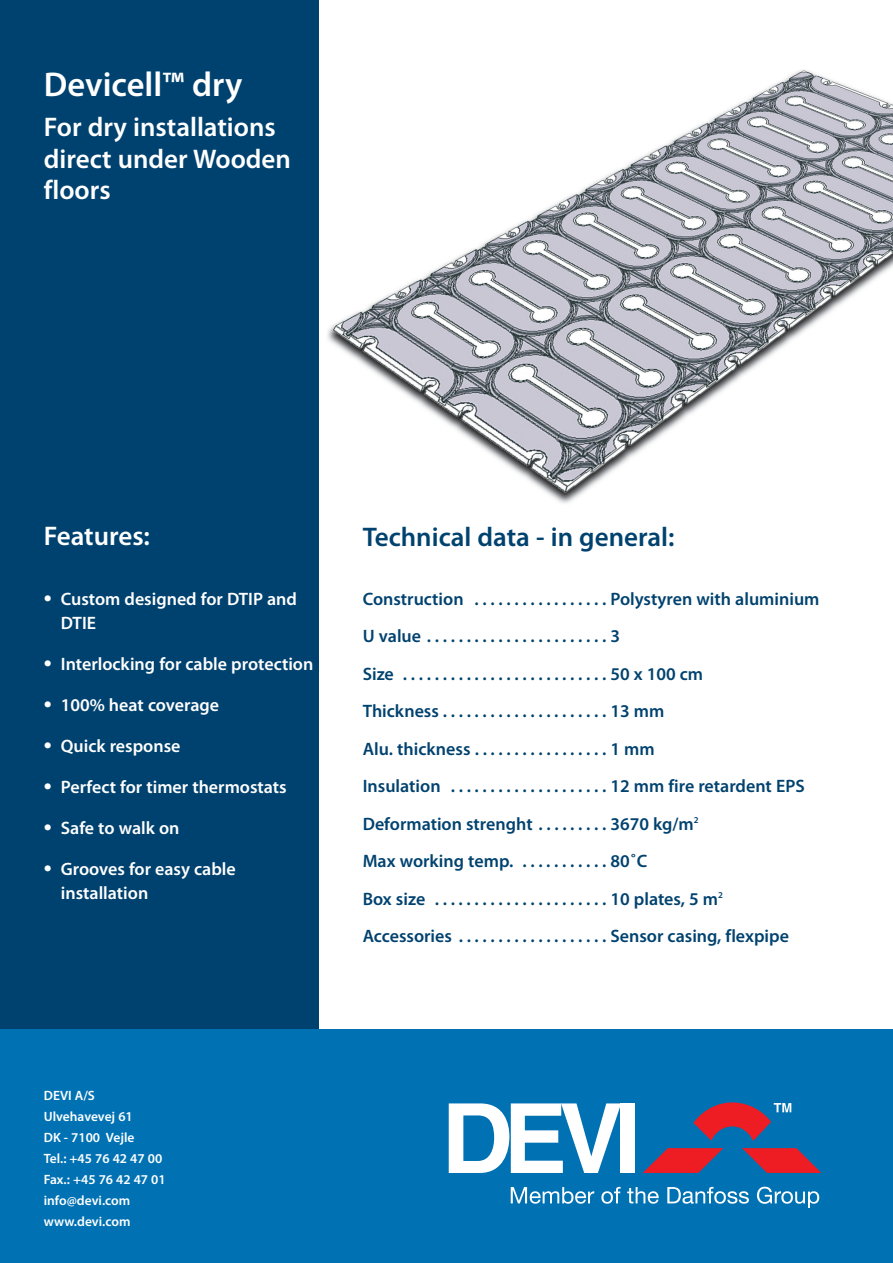
<style>
.page{position:relative;width:893px;height:1263px;background:#fff}
.page>*{position:absolute;margin:0;border:0;box-sizing:border-box;transform-origin:0 0}
.t1{font:600 34.5px "Myriad Pro";color:#fff}
.t2{font:600 27px/31.5px "Myriad Pro";color:#fff}
.t3{font:600 27px "Myriad Pro";color:#00426f}
.t4{font:600 18px/37.5px "Myriad Pro";color:#00426f}
.t5{font:600 18px/24px "Myriad Pro";color:#fff}
.t6{font:600 13.5px/21px "Myriad Pro";color:#fff}
.s1{font-size:25.5px}
</style>
<div class="page">
<img style="left:327px;top:70px;width:566px;height:433px">
<div style="left:0;top:0;width:319px;height:1263px;background:#00426f"></div>
<div style="left:0;top:1030px;width:893px;height:233px;background:#0072b4"></div>
<svg style="left:449px;top:1103px;width:171px;height:70px"></svg>
<div style="left:620px;top:1103px;width:14px;height:70px;background:#fff"></div>
<svg style="left:643px;top:1102px;width:178px;height:71px"></svg>
<svg style="left:511px;top:1187px;width:83px;height:17px"></svg>
<svg style="left:601px;top:1187px;width:20px;height:17px"></svg>
<svg style="left:627px;top:1187px;width:32px;height:17px"></svg>
<svg style="left:667px;top:1187px;width:82px;height:17px"></svg>
<svg style="left:757px;top:1187px;width:62px;height:21px"></svg>
<h1 class="t1" style="left:44px;top:71px;width:200px">Devicell™ dry</h1>
<h2 class="t2" style="left:44px;top:113px;width:249px">For dry installations direct under Wooden floors</h2>
<h2 class="t2" style="left:44px;top:522px;width:108px">Features:</h2>
<p class="t5" style="left:61px;top:588px;width:238px;text-indent:-17px"><span class="s1">•</span> Custom designed for DTIP and<br>DTIE</p>
<p class="t5" style="left:44px;top:653px;width:271px"><span class="s1">•</span> Interlocking for cable protection</p>
<p class="t5" style="left:44px;top:694px;width:177px"><span class="s1">•</span> 100% heat coverage</p>
<p class="t5" style="left:44px;top:735px;width:138px"><span class="s1">•</span> Quick response</p>
<p class="t5" style="left:44px;top:776px;width:244px"><span class="s1">•</span> Perfect for timer thermostats</p>
<p class="t5" style="left:44px;top:817px;width:137px"><span class="s1">•</span> Safe to walk on</p>
<p class="t5" style="left:61px;top:858px;width:177px;text-indent:-17px"><span class="s1">•</span> Grooves for easy cable installation</p>
<h2 class="t3" style="left:363px;top:527px;width:313px">Technical data - in general:</h2>
<p class="t4" style="left:363px;top:581px;width:458px">Construction . . . . . . . . . . . . . . . . . Polystyren with aluminium U value . . . . . . . . . . . . . . . . . . . . . . . 3<br>Size . . . . . . . . . . . . . . . . . . . . . . . . . . 50 x 100 cm<br>Thickness . . . . . . . . . . . . . . . . . . . . . 13 mm<br>Alu. thickness . . . . . . . . . . . . . . . . . 1 mm<br>Insulation . . . . . . . . . . . . . . . . . . . . 12 mm fire retardent EPS Deformation strenght . . . . . . . . . 3670 kg/m<sup>2<br></sup>Max working temp. . . . . . . . . . . . 80˚C<br>Box size . . . . . . . . . . . . . . . . . . . . . . 10 plates, 5 m<sup>2<br></sup>Accessories . . . . . . . . . . . . . . . . . . . Sensor casing, flexpipe</p>
<p class="t6" style="left:44px;top:1086px;width:123px">DEVI A/S<br>Ulvehavevej 61<br>DK - 7100 Vejle<br>Tel.: +45 76 42 47 00<br>Fax.: +45 76 42 47 01 info@devi.com www.devi.com</p>
</div>
